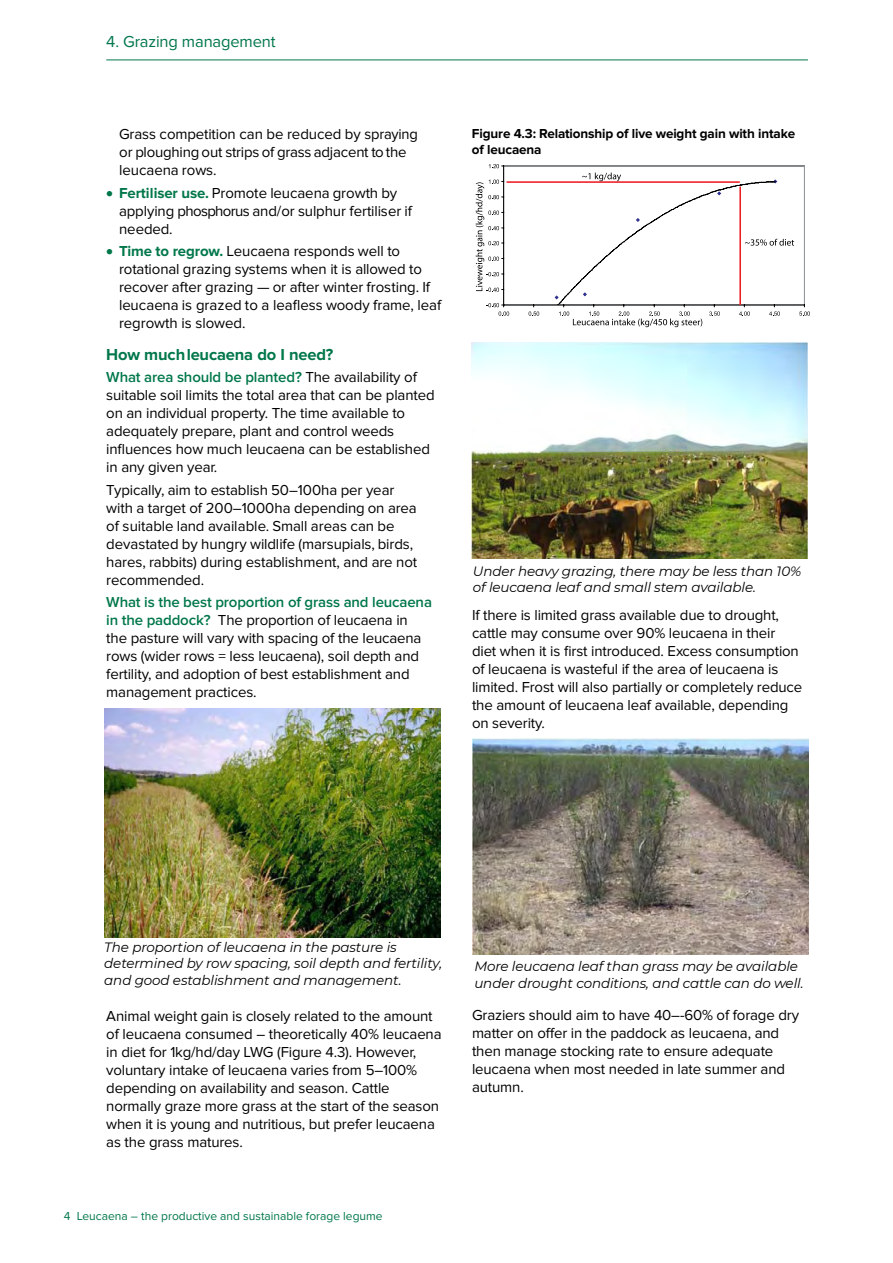
<style>
.page{position:relative;width:893px;height:1263px;background:#fff}
.page>*{position:absolute;margin:0;border:0;box-sizing:border-box;transform-origin:0 0}
.t1{font:700 16.5px "Proxima Nova";letter-spacing:-.01em;color:#00774a}
.t2{font:16.5px "Proxima Nova";letter-spacing:-.01em;color:#00774a}
.t3{font:15px/18px "Proxima Nova";letter-spacing:-.01em;color:#000}
.t4{font:italic 13.5px/16.5px "Montserrat";letter-spacing:-.01em;color:#000}
.t5{font:700 13.5px/16.2px "Proxima Nova";letter-spacing:-.01em;color:#000}
.t6{font:12px "Proxima Nova";color:#00774a}
.s1{color:#00774a}
.s2{font-weight:700;color:#00774a}
.s3{font-weight:600;color:#00774a}
</style>
<div class="page">
<hr style="left:106px;top:60px;width:702px;height:1px;background:#00774a">
<img style="left:104px;top:708px;width:337px;height:229px">
<img style="left:471px;top:343px;width:337px;height:215px">
<svg style="left:475px;top:164px;width:330px;height:164px"></svg>
<hr style="left:506px;top:181px;width:234px;height:2px;background:#ed1d24">
<svg style="left:555px;top:173px;width:255px;height:154px"></svg>
<svg style="left:476px;top:180px;width:28px;height:112px"></svg>
<img style="left:473px;top:739px;width:336px;height:215px">
<p class="t2" style="left:106px;top:32px;width:171px">4. Grazing management</p>
<p class="t3" style="left:119px;top:126px;width:300px">Grass competition can be reduced by spraying or ploughing out strips of grass adjacent to the leucaena rows.</p>
<p class="t3" style="left:119px;top:184px;width:294px;text-indent:-13px"><span class="s1">•</span> <span class="s2">Fertiliser use.</span> Promote leucaena growth by applying phosphorus and/or sulphur fertiliser if needed.</p>
<p class="t3" style="left:119px;top:242px;width:324px;text-indent:-13px"><span class="s1">•</span> <span class="s2">Time to regrow.</span> Leucaena responds well to rotational grazing systems when it is allowed to recover after grazing — or after winter frosting. If leucaena is grazed to a leafless woody frame, leaf regrowth is slowed.</p>
<p class="t1" style="left:106px;top:345px;width:229px">How much leucaena do I need?</p>
<p class="t3" style="left:106px;top:369px;width:330px"><span class="s3">What area should be planted?</span> The availability of suitable soil limits the total area that can be planted on an individual property. The time available to adequately prepare, plant and control weeds influences how much leucaena can be established in any given year.</p>
<p class="t3" style="left:106px;top:481px;width:312px">Typically, aim to establish 50–100ha per year with a target of 200–1000ha depending on area of suitable land available. Small areas can be devastated by hungry wildlife (marsupials, birds, hares, rabbits) during establishment, and are not recommended.</p>
<p class="t3" style="left:106px;top:593px;width:327px"><span class="s3">What is the best proportion of grass and leucaena in the paddock?</span> The proportion of leucaena in the pasture will vary with spacing of the leucaena rows (wider rows = less leucaena), soil depth and fertility, and adoption of best establishment and management practices.</p>
<p class="t5" style="left:472px;top:126px;width:325px">Figure 4.3: Relationship of live weight gain with intake of leucaena</p>
<p class="t4" style="left:473px;top:562px;width:330px">Under heavy grazing, there may be less than 10% of leucaena leaf and small stem available.</p>
<p class="t3" style="left:472px;top:606px;width:332px">If there is limited grass available due to drought, cattle may consume over 90% leucaena in their diet when it is first introduced. Excess consumption of leucaena is wasteful if the area of leucaena is limited. Frost will also partially or completely reduce the amount of leucaena leaf available, depending on severity.</p>
<p class="t4" style="left:104px;top:938px;width:339px">The proportion of leucaena in the pasture is determined by row spacing, soil depth and fertility, and good establishment and management.</p>
<p class="t3" style="left:106px;top:1007px;width:337px">Animal weight gain is closely related to the amount of leucaena consumed – theoretically 40% leucaena in diet for 1kg/hd/day LWG (Figure 4.3). However, voluntary intake of leucaena varies from 5–100% depending on availability and season. Cattle normally graze more grass at the start of the season when it is young and nutritious, but prefer leucaena as the grass matures.</p>
<p class="t6" style="left:64px;top:1209px;width:320px">4 Leucaena – the productive and sustainable forage legume</p>
<p class="t4" style="left:474px;top:957px;width:331px">More leucaena leaf than grass may be available under drought conditions, and cattle can do well.</p>
<p class="t3" style="left:472px;top:1006px;width:329px">Graziers should aim to have 40–-60% of forage dry matter on offer in the paddock as leucaena, and then manage stocking rate to ensure adequate leucaena when most needed in late summer and autumn.</p>
</div>
